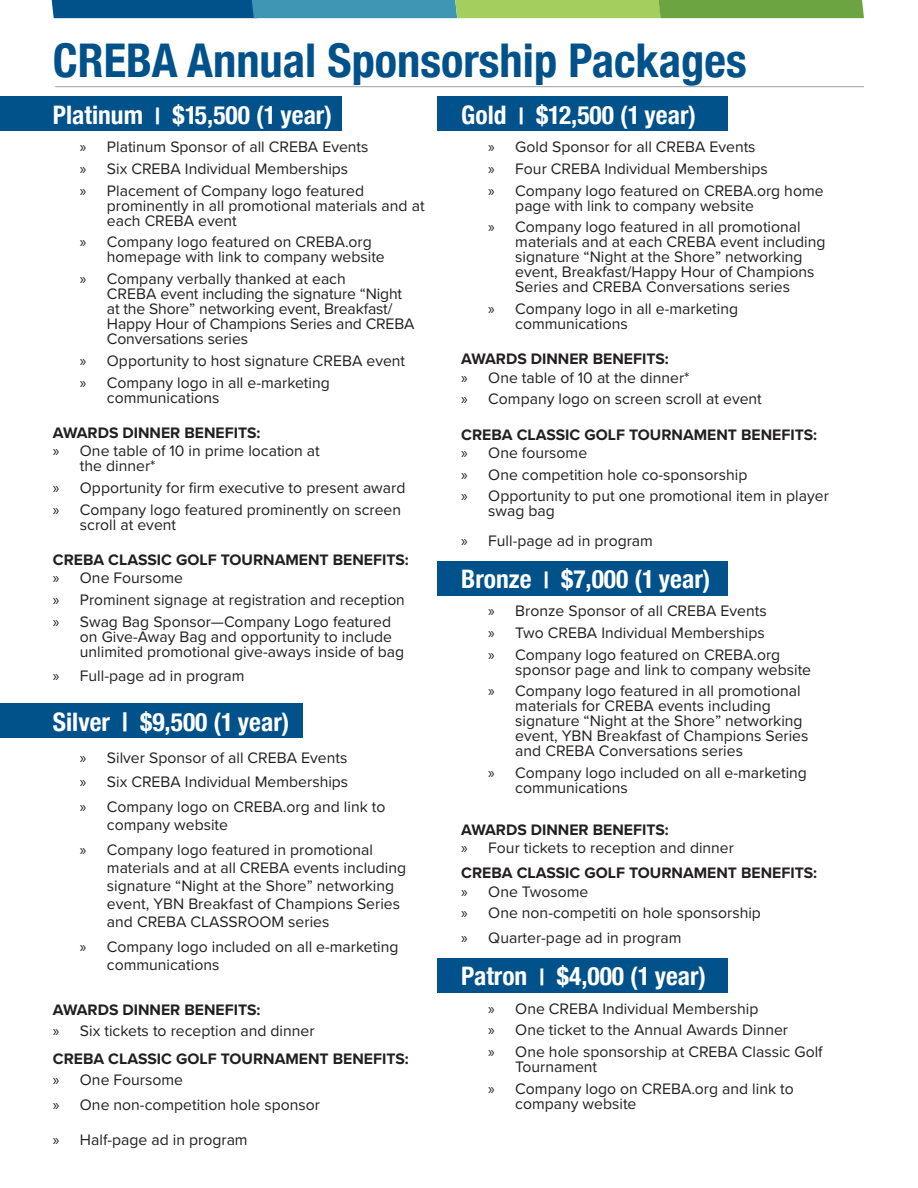
<style>
.page{position:relative;width:918px;height:1188px;background:#fff}
.page>*{position:absolute;margin:0;border:0;box-sizing:border-box;transform-origin:0 0}
.t1{font:700 condensed 46.5px "Helvetica Neue";color:#01518a}
.Spon_header{font:700 condensed 25.5px "Helvetica Neue";color:#fff}
.t2{font:15.75px/15px "Proxima Nova";color:#231f20}
.spons_subheaders{font:700 15.75px "Proxima Nova";color:#231f20}
.s1{font-size:22.5px}
.s2{font-family:"Myriad Pro"}
</style>
<div class="page">
<div style="left:437px;top:958px;width:291px;height:35px;background:#01518a"></div>
<div style="left:437px;top:561px;width:291px;height:35px;background:#01518a"></div>
<div style="left:437px;top:96px;width:291px;height:35px;background:#01518a"></div>
<div style="left:0;top:704px;width:302px;height:34px;background:#01518a"></div>
<div style="left:0;top:96px;width:342px;height:35px;background:#01518a"></div>
<hr style="left:55px;top:86px;width:809px;height:1px;background:#a8a9ad">
<svg style="left:52px;top:0;width:812px;height:18px;background:#549777"></svg>
<p class="t1" style="left:53px;top:22px;width:695px">CREBA Annual Sponsorship Packages</p>
<p class="Spon_header" style="left:53px;top:93px;width:281px">Platinum <span class="s1">|</span> $15,500 (1 year)</p>
<p class="t2" style="left:80px;top:139px;width:290px"><span class="s2">»</span> Platinum Sponsor of all CREBA Events</p>
<p class="t2" style="left:80px;top:160px;width:270px"><span class="s2">»</span> Six CREBA Individual Memberships</p>
<p class="t2" style="left:107px;top:182px;width:319px;text-indent:-27px"><span class="s2">»</span> Placement of Company logo featured prominently in all promotional materials and at each CREBA event</p>
<p class="t2" style="left:107px;top:234px;width:279px;text-indent:-27px"><span class="s2">»</span> Company logo featured on CREBA.org homepage with link to company website</p>
<p class="t2" style="left:107px;top:271px;width:309px;text-indent:-27px"><span class="s2">»</span> Company verbally thanked at each<br>CREBA event including the signature “Night at the Shore” networking event, Breakfast/ Happy Hour of Champions Series and CREBA Conversations series</p>
<p class="t2" style="left:80px;top:352px;width:327px"><span class="s2">»</span> Opportunity to host signature CREBA event</p>
<p class="t2" style="left:107px;top:374px;width:224px;text-indent:-27px"><span class="s2">»</span> Company logo in all e-marketing communications</p>
<p class="spons_subheaders" style="left:53px;top:421px;width:209px">AWARDS DINNER BENEFITS:</p>
<p class="t2" style="left:80px;top:443px;width:241px;text-indent:-27px"><span class="s2">»</span> One table of 10 in prime location at the dinner*</p>
<p class="t2" style="left:53px;top:479px;width:354px"><span class="s2">»</span> Opportunity for firm executive to present award</p>
<p class="t2" style="left:80px;top:501px;width:323px;text-indent:-27px"><span class="s2">»</span> Company logo featured prominently on screen scroll at event</p>
<p class="spons_subheaders" style="left:53px;top:548px;width:357px">CREBA CLASSIC GOLF TOURNAMENT BENEFITS:</p>
<p class="t2" style="left:53px;top:570px;width:132px"><span class="s2">»</span> One Foursome</p>
<p class="t2" style="left:53px;top:591px;width:353px"><span class="s2">»</span> Prominent signage at registration and reception</p>
<p class="t2" style="left:80px;top:613px;width:326px;text-indent:-27px"><span class="s2">»</span> Swag Bag Sponsor—Company Logo featured on Give-Away Bag and opportunity to include unlimited promotional give-aways inside of bag</p>
<p class="t2" style="left:53px;top:668px;width:193px"><span class="s2">»</span> Full-page ad in program</p>
<p class="Spon_header" style="left:53px;top:701px;width:238px">Silver | $9,500 (1 year)</p>
<p class="t2" style="left:80px;top:749px;width:269px"><span class="s2">»</span> Silver Sponsor of all CREBA Events</p>
<p class="t2" style="left:80px;top:774px;width:270px"><span class="s2">»</span> Six CREBA Individual Memberships</p>
<p class="t2" style="left:107px;top:797px;width:280px;line-height:18px;text-indent:-27px"><span class="s2">»</span> Company logo on CREBA.org and link to company website</p>
<p class="t2" style="left:107px;top:840px;width:301px;line-height:18px;text-indent:-27px"><span class="s2">»</span> Company logo featured in promotional materials and at all CREBA events including signature “Night at the Shore” networking event, YBN Breakfast of Champions Series and CREBA CLASSROOM series</p>
<p class="t2" style="left:107px;top:937px;width:293px;line-height:18px;text-indent:-27px"><span class="s2">»</span> Company logo included on all e-marketing communications</p>
<p class="spons_subheaders" style="left:53px;top:998px;width:209px">AWARDS DINNER BENEFITS:</p>
<p class="t2" style="left:53px;top:1022px;width:263px"><span class="s2">»</span> Six tickets to reception and dinner</p>
<p class="spons_subheaders" style="left:53px;top:1047px;width:357px">CREBA CLASSIC GOLF TOURNAMENT BENEFITS:</p>
<p class="t2" style="left:53px;top:1072px;width:132px"><span class="s2">»</span> One Foursome</p>
<p class="t2" style="left:53px;top:1096px;width:269px"><span class="s2">»</span> One non-competition hole sponsor</p>
<p class="t2" style="left:53px;top:1132px;width:196px"><span class="s2">»</span> Half-page ad in program</p>
<p class="Spon_header" style="left:461px;top:93px;width:236px">Gold <span class="s1">|</span> $12,500 (1 year)</p>
<p class="t2" style="left:488px;top:139px;width:269px"><span class="s2">»</span> Gold Sponsor for all CREBA Events</p>
<p class="t2" style="left:488px;top:160px;width:281px"><span class="s2">»</span> Four CREBA Individual Memberships</p>
<p class="t2" style="left:515px;top:182px;width:310px;text-indent:-27px"><span class="s2">»</span> Company logo featured on CREBA.org home page with link to company website</p>
<p class="t2" style="left:515px;top:219px;width:312px;text-indent:-27px"><span class="s2">»</span> Company logo featured in all promotional materials and at each CREBA event including signature “Night at the Shore” networking event, Breakfast/Happy Hour of Champions Series and CREBA Conversations series</p>
<p class="t2" style="left:515px;top:301px;width:224px;text-indent:-27px"><span class="s2">»</span> Company logo in all e-marketing communications</p>
<p class="spons_subheaders" style="left:461px;top:347px;width:209px">AWARDS DINNER BENEFITS:</p>
<p class="t2" style="left:461px;top:369px;width:230px"><span class="s2">»</span> One table of 10 at the dinner*</p>
<p class="t2" style="left:461px;top:391px;width:302px"><span class="s2">»</span> Company logo on screen scroll at event</p>
<p class="spons_subheaders" style="left:461px;top:423px;width:357px">CREBA CLASSIC GOLF TOURNAMENT BENEFITS:</p>
<p class="t2" style="left:461px;top:444px;width:127px"><span class="s2">»</span> One foursome</p>
<p class="t2" style="left:461px;top:466px;width:288px"><span class="s2">»</span> One competition hole co-sponsorship</p>
<p class="t2" style="left:488px;top:488px;width:342px;text-indent:-27px"><span class="s2">»</span> Opportunity to put one promotional item in player swag bag</p>
<p class="t2" style="left:461px;top:532px;width:193px"><span class="s2">»</span> Full-page ad in program</p>
<p class="Spon_header" style="left:461px;top:557px;width:251px">Bronze <span class="s1">|</span> $7,000 (1 year)</p>
<p class="t2" style="left:488px;top:603px;width:280px"><span class="s2">»</span> Bronze Sponsor of all CREBA Events</p>
<p class="t2" style="left:488px;top:624px;width:278px"><span class="s2">»</span> Two CREBA Individual Memberships</p>
<p class="t2" style="left:515px;top:646px;width:297px;text-indent:-27px"><span class="s2">»</span> Company logo featured on CREBA.org sponsor page and link to company website</p>
<p class="t2" style="left:515px;top:683px;width:295px;text-indent:-27px"><span class="s2">»</span> Company logo featured in all promotional materials for CREBA events including signature “Night at the Shore” networking event, YBN Breakfast of Champions Series and CREBA Conversations series</p>
<p class="t2" style="left:515px;top:765px;width:293px;text-indent:-27px"><span class="s2">»</span> Company logo included on all e-marketing communications</p>
<p class="spons_subheaders" style="left:461px;top:818px;width:209px">AWARDS DINNER BENEFITS:</p>
<p class="t2" style="left:461px;top:840px;width:274px"><span class="s2">»</span> Four tickets to reception and dinner</p>
<p class="spons_subheaders" style="left:461px;top:861px;width:357px">CREBA CLASSIC GOLF TOURNAMENT BENEFITS:</p>
<p class="t2" style="left:461px;top:883px;width:129px"><span class="s2">»</span> One Twosome</p>
<p class="t2" style="left:461px;top:905px;width:301px"><span class="s2">»</span> One non-competiti on hole sponsorship</p>
<p class="t2" style="left:461px;top:930px;width:222px"><span class="s2">»</span> Quarter-page ad in program</p>
<p class="Spon_header" style="left:461px;top:955px;width:246px">Patron <span class="s1">|</span> $4,000 (1 year)</p>
<p class="t2" style="left:488px;top:1000px;width:272px"><span class="s2">»</span> One CREBA Individual Membership</p>
<p class="t2" style="left:488px;top:1022px;width:301px"><span class="s2">»</span> One ticket to the Annual Awards Dinner</p>
<p class="t2" style="left:515px;top:1044px;width:309px;text-indent:-27px"><span class="s2">»</span> One hole sponsorship at CREBA Classic Golf<br>Tournament</p>
<p class="t2" style="left:515px;top:1080px;width:280px;text-indent:-27px"><span class="s2">»</span> Company logo on CREBA.org and link to company website</p>
</div>
